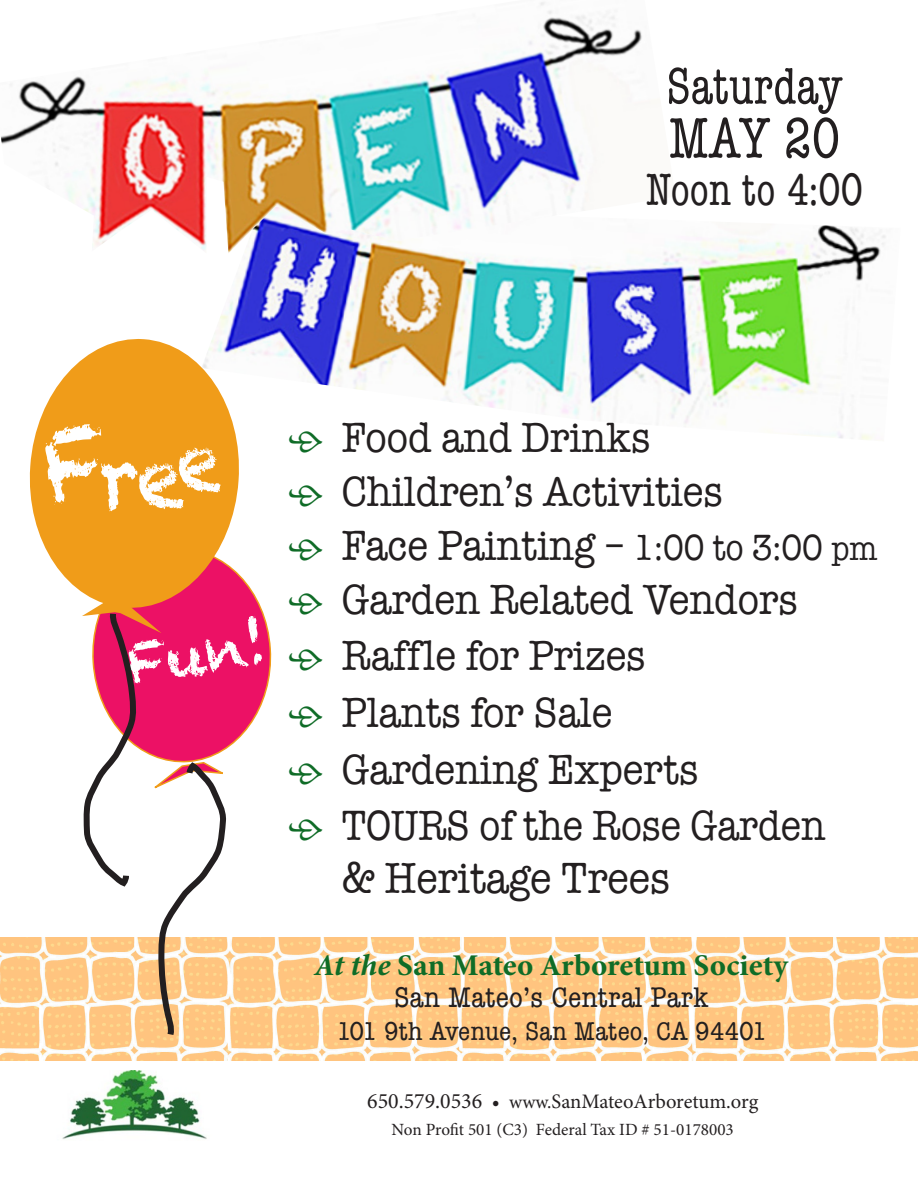
<style>
.page{position:relative;width:918px;height:1188px;background:#fff}
.page>*{position:absolute;margin:0;border:0;box-sizing:border-box;transform-origin:0 0}
.t1{font:84px "Chalkduster";color:#fff;scale:.9 1}
.t2{font:condensed 59.1px "American Typewriter";color:#231f20;scale:.95 1}
.t3{font:57px "Chalkduster";color:#fff;scale:.9 1}
.t4{font:condensed 53.1px "American Typewriter";color:#231f20;scale:.95 1}
.t5{font:condensed 46.65px "American Typewriter";color:#231f20;scale:.95 1}
.t6{font:44.85px "American Typewriter";color:#231f20;scale:.9 1}
.t7{font:43.5px "American Typewriter";color:#231f20;scale:.9 1}
.t8{font:43.5px "American Typewriter";color:#231f20;scale:.88 1}
.t9{font:700 condensed 30.45px "Minion Pro";color:#0f6c27;scale:1.1 1}
.t10{font:condensed 29.4px "American Typewriter";color:#231f20;scale:1.1 1}
.t11{font:condensed 26.7px "American Typewriter";color:#231f20;scale:1.1 1}
.t12{font:20.55px "Minion Pro";letter-spacing:-.005em;color:#231f20}
.t13{font:17.1px "Minion Pro";color:#231f20}
.s1{font-family:"Minion Pro";font-stretch:condensed;color:#0f6c27}
.s2{font-size:37.5px}
.s3{font-size:34.5px}
.s4{font-style:italic}
.s5{font-size:21.9px}
.s6{font-size:19.05px}
</style>
<div class="page">
<img style="left:0;top:937px;width:918px;height:124px">
<img style="left:214px;top:225px;width:672px;height:215px">
<img style="left:1px;top:2px;width:675px;height:252px">
<img style="left:62px;top:1071px;width:145px;height:68px">
<svg style="left:29px;top:335px;width:215px;height:255px;fill:#f09c19"></svg>
<svg style="left:79px;top:544px;width:196px;height:498px"></svg>
<div style="left:41px;top:421px;width:70px;height:84px;background:#f09c19"></div>
<div style="left:177px;top:446px;width:46px;height:47px;background:#f09c19"></div>
<p class="t4" style="left:666px;top:46px;width:187px">Saturday</p>
<p class="t2" style="left:669px;top:93px;width:182px">MAY 20</p>
<p class="t5" style="left:646px;top:154px;width:230px">Noon to 4:00</p>
<p class="t1" style="left:99px;top:428px;width:96px">re</p>
<p class="t3" style="left:123px;top:632px;width:157px;rotate:-9deg">Fun!</p>
<p class="t7" style="left:287px;top:405px;width:405px"><span class="s1">•</span> Food and Drinks</p>
<p class="t7" style="left:287px;top:458px;width:486px"><span class="s1">•</span> Children’s Activities</p>
<p class="t7" style="left:287px;top:512px;width:657px"><span class="s1">•</span> Face Painting – <span class="s2">1:00 to 3:00</span> <span class="s3">pm</span></p>
<p class="t7" style="left:287px;top:566px;width:569px"><span class="s1">•</span> Garden Related Vendors</p>
<p class="t7" style="left:287px;top:623px;width:400px"><span class="s1">•</span> Raffle for Prizes</p>
<p class="t7" style="left:287px;top:679px;width:363px"><span class="s1">•</span> Plants for Sale</p>
<p class="t7" style="left:287px;top:736px;width:458px"><span class="s1">•</span> Gardening Experts</p>
<p class="t8" style="left:287px;top:793px;width:613px"><span class="s1">•</span> TOURS of the Rose Garden</p>
<p class="t6" style="left:342px;top:844px;width:366px">&amp; Heritage Trees</p>
<p class="t9" style="left:315px;top:944px;width:432px"><span class="s4">At the</span> San Mateo Arboretum Society</p>
<p class="t10" style="left:394px;top:975px;width:287px">San Mateo’s Central Park</p>
<p class="t11" style="left:336px;top:1011px;width:392px">101 9th Avenue, San Mateo, CA 94401</p>
<p class="t12" style="left:367px;top:1088px;width:393px"><span class="s5">650.579.0536</span> • <span class="s6">www.</span>SanMateoArboretum.org</p>
<p class="t13" style="left:392px;top:1118px;width:344px">Non Profit 501 (C3) Federal Tax ID # 51-0178003</p>
</div>
